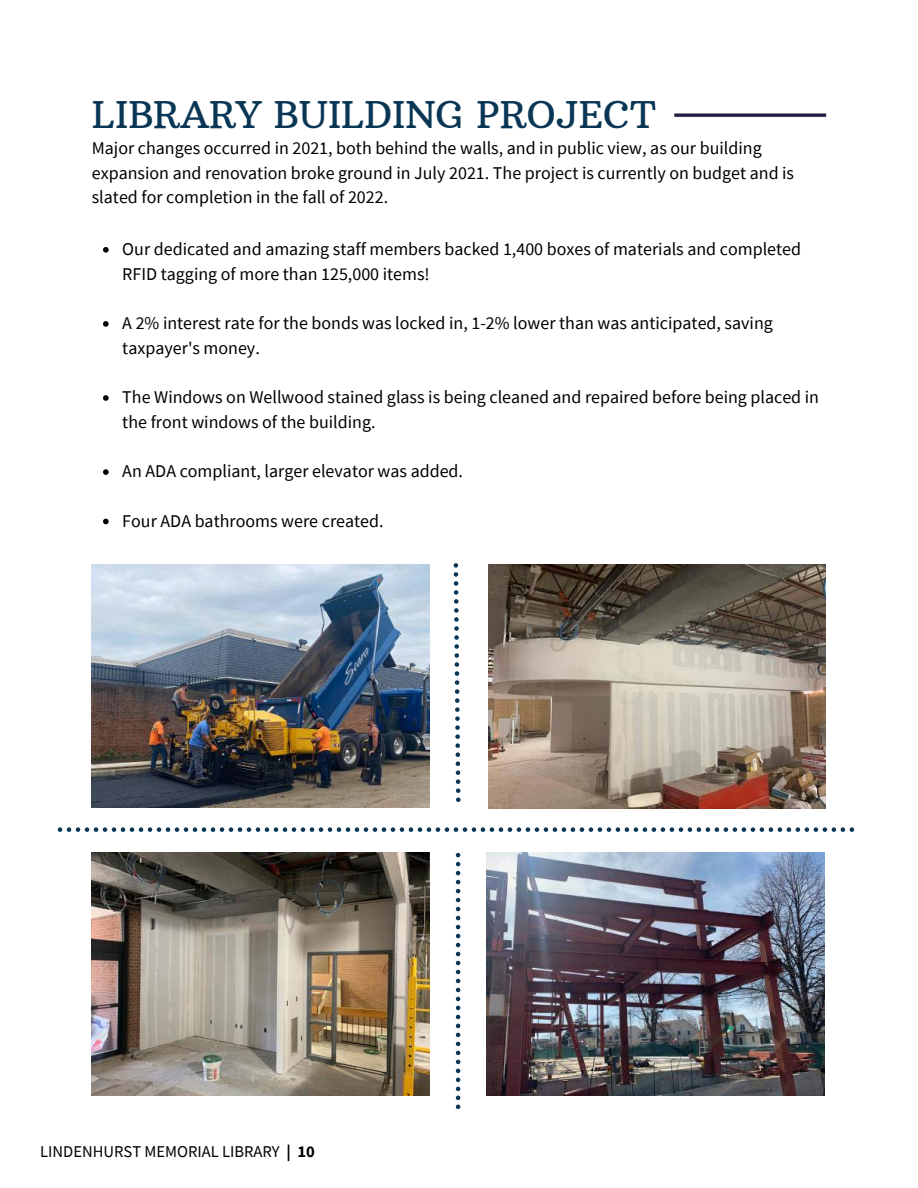
<style>
.page{position:relative;width:918px;height:1188px;background:#fff}
.page>*{position:absolute;margin:0;border:0;box-sizing:border-box;transform-origin:0 0}
.t1{font:37.5px "Arbutus Slab";color:#093655}
.t2{font:18px/24.8px "Source Sans Pro";color:#000}
.t3{font:16.5px "Source Sans Pro";color:#000}
.s1{font-weight:700}
</style>
<div class="page">
<svg style="left:58px;top:827px;width:796px;height:5px"></svg>
<svg style="left:454px;top:563px;width:7px;height:239px"></svg>
<img style="left:488px;top:565px;width:338px;height:244px">
<svg style="left:674px;top:113px;width:152px;height:4px"></svg>
<img style="left:92px;top:565px;width:337px;height:243px">
<img style="left:92px;top:853px;width:337px;height:243px">
<svg style="left:456px;top:853px;width:4px;height:256px"></svg>
<img style="left:487px;top:853px;width:337px;height:243px">
<svg style="left:103px;top:247px;width:6px;height:6px"></svg>
<svg style="left:103px;top:321px;width:6px;height:6px"></svg>
<svg style="left:103px;top:395px;width:6px;height:6px"></svg>
<svg style="left:103px;top:469px;width:6px;height:6px"></svg>
<svg style="left:103px;top:519px;width:6px;height:5px"></svg>
<h1 class="t1" style="left:92px;top:91px;width:565px">LIBRARY BUILDING PROJECT</h1>
<p class="t2" style="left:92px;top:135px;width:704px">Major changes occurred in 2021, both behind the walls, and in public view, as our building expansion and renovation broke ground in July 2021. The project is currently on budget and is slated for completion in the fall of 2022.</p>
<p class="t2" style="left:122px;top:236px;width:680px">Our dedicated and amazing staff members backed 1,400 boxes of materials and completed<br>RFID tagging of more than 125,000 items!</p>
<p class="t2" style="left:122px;top:310px;width:652px">A 2% interest rate for the bonds was locked in, 1-2% lower than was anticipated, saving taxpayer's money.</p>
<p class="t2" style="left:122px;top:384px;width:698px">The Windows on Wellwood stained glass is being cleaned and repaired before being placed in the front windows of the building.</p>
<p class="t2" style="left:122px;top:458px;width:342px">An ADA compliant, larger elevator was added.</p>
<p class="t2" style="left:122px;top:508px;width:263px">Four ADA bathrooms were created.</p>
<p class="t3" style="left:40px;top:1140px;width:276px">LINDENHURST MEMORIAL LIBRARY <span class="s1">| 10</span></p>
</div>
